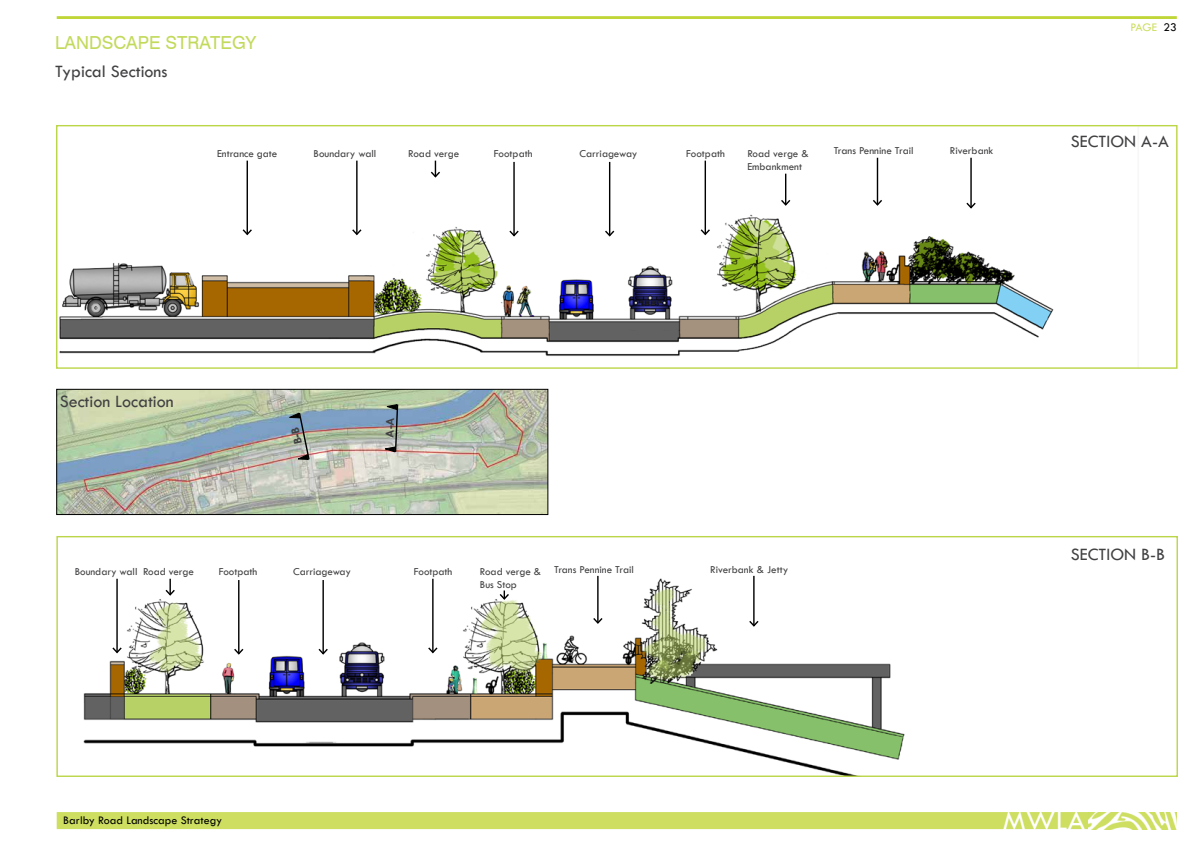
<style>
.page{position:relative;width:1191px;height:842px;background:#fff}
.page>*{position:absolute;margin:0;border:0;box-sizing:border-box;transform-origin:0 0}
.t1{font:30px "Tw Cen";color:#fff}
.t2{font:18px "Tw Cen";color:#414042}
.t3{font:18px "Swiss 721 BT";color:#c2da5c}
.t4{font:12px "Tw Cen";color:#000}
.t5{font:12px "Tw Cen";letter-spacing:-.015em;color:#cdde60}
.t6{font:11px "Tw Cen";color:#414042}
.s1{color:#000}
</style>
<div class="page">
<img style="left:59px;top:157px;width:995px;height:199px">
<img style="left:83px;top:575px;width:822px;height:200px">
<div style="left:56px;top:536px;width:1122px;height:241px;border:1px solid #bbd648"></div>
<hr style="left:57px;top:16px;width:1119px;height:3px;background:#c0d638">
<div style="left:57px;top:812px;width:1032px;height:17px;background:#cdde60"></div>
<img style="left:1088px;top:812px;width:88px;height:17px">
<hr style="left:246px;top:161px;width:2px;height:73px;background:#000">
<svg style="left:241px;top:228px;width:12px;height:8px"></svg>
<hr style="left:356px;top:161px;width:1px;height:73px;background:#000">
<svg style="left:351px;top:228px;width:12px;height:8px"></svg>
<hr style="left:513px;top:162px;width:2px;height:74px;background:#000">
<svg style="left:508px;top:229px;width:12px;height:9px"></svg>
<hr style="left:609px;top:162px;width:1px;height:74px;background:#000">
<svg style="left:603px;top:229px;width:13px;height:9px"></svg>
<hr style="left:704px;top:161px;width:2px;height:73px;background:#000">
<svg style="left:699px;top:228px;width:12px;height:8px"></svg>
<hr style="left:970px;top:158px;width:1px;height:50px;background:#000">
<svg style="left:965px;top:201px;width:12px;height:9px"></svg>
<hr style="left:876px;top:158px;width:2px;height:47px;background:#000">
<svg style="left:871px;top:198px;width:12px;height:9px"></svg>
<hr style="left:785px;top:174px;width:1px;height:31px;background:#000">
<svg style="left:779px;top:198px;width:13px;height:9px"></svg>
<svg style="left:429px;top:161px;width:12px;height:18px"></svg>
<img style="left:58px;top:391px;width:488px;height:122px">
<div style="left:56px;top:389px;width:492px;height:126px;border:1px solid #000"></div>
<svg style="left:498px;top:590px;width:12px;height:11px"></svg>
<hr style="left:753px;top:576px;width:1px;height:50px;background:#000">
<svg style="left:747px;top:619px;width:13px;height:9px"></svg>
<hr style="left:597px;top:576px;width:1px;height:47px;background:#000">
<svg style="left:592px;top:616px;width:12px;height:9px"></svg>
<svg style="left:164px;top:579px;width:12px;height:18px"></svg>
<hr style="left:116px;top:579px;width:2px;height:73px;background:#000">
<svg style="left:111px;top:646px;width:12px;height:8px"></svg>
<hr style="left:238px;top:580px;width:1px;height:74px;background:#000">
<svg style="left:233px;top:647px;width:12px;height:9px"></svg>
<hr style="left:322px;top:580px;width:2px;height:74px;background:#000">
<svg style="left:317px;top:647px;width:12px;height:9px"></svg>
<hr style="left:432px;top:579px;width:1px;height:73px;background:#000">
<svg style="left:427px;top:646px;width:12px;height:8px"></svg>
<svg style="left:385px;top:403px;width:14px;height:50px"></svg>
<svg style="left:289px;top:411px;width:22px;height:50px"></svg>
<h2 class="t3" style="left:55px;top:32px;width:203px">LANDSCAPE STRATEGY</h2>
<h2 class="t2" style="left:55px;top:60px;width:114px">Typical Sections</h2>
<p class="t6" style="left:217px;top:147px;width:62px">Entrance gate</p>
<p class="t6" style="left:313px;top:147px;width:64px">Boundary wall</p>
<p class="t6" style="left:408px;top:147px;width:52px">Road verge</p>
<p class="t6" style="left:494px;top:147px;width:40px">Footpath</p>
<p class="t6" style="left:579px;top:147px;width:59px">Carriageway</p>
<p class="t6" style="left:686px;top:147px;width:40px">Footpath</p>
<p class="t6" style="left:747px;top:147px;width:63px">Road verge &amp;</p>
<p class="t6" style="left:833px;top:144px;width:81px">Trans Pennine Trail</p>
<p class="t6" style="left:950px;top:144px;width:45px">Riverbank</p>
<p class="t6" style="left:747px;top:160px;width:56px">Embankment</p>
<p class="t5" style="left:1130px;top:20px;width:48px">PAGE <span class="s1">23</span></p>
<h2 class="t2" style="left:1070px;top:130px;width:100px">SECTION A-A</h2>
<p class="t2" style="left:60px;top:390px;width:116px">Section Location</p>
<p class="t6" style="left:75px;top:564px;width:121px">Boundary wall Road verge</p>
<p class="t6" style="left:219px;top:565px;width:40px">Footpath</p>
<p class="t6" style="left:293px;top:565px;width:59px">Carriageway</p>
<p class="t6" style="left:414px;top:565px;width:40px">Footpath</p>
<p class="t6" style="left:480px;top:562px;width:155px">Road verge &amp; Trans Pennine Trail</p>
<p class="t6" style="left:710px;top:562px;width:80px">Riverbank &amp; Jetty</p>
<p class="t6" style="left:480px;top:578px;width:39px">Bus Stop</p>
<h2 class="t2" style="left:1070px;top:543px;width:96px">SECTION B-B</h2>
<p class="t4" style="left:63px;top:813px;width:160px">Barlby Road Landscape Strategy</p>
<h1 class="t1" style="left:1002px;top:802px;width:84px">MWLA</h1>
</div>
